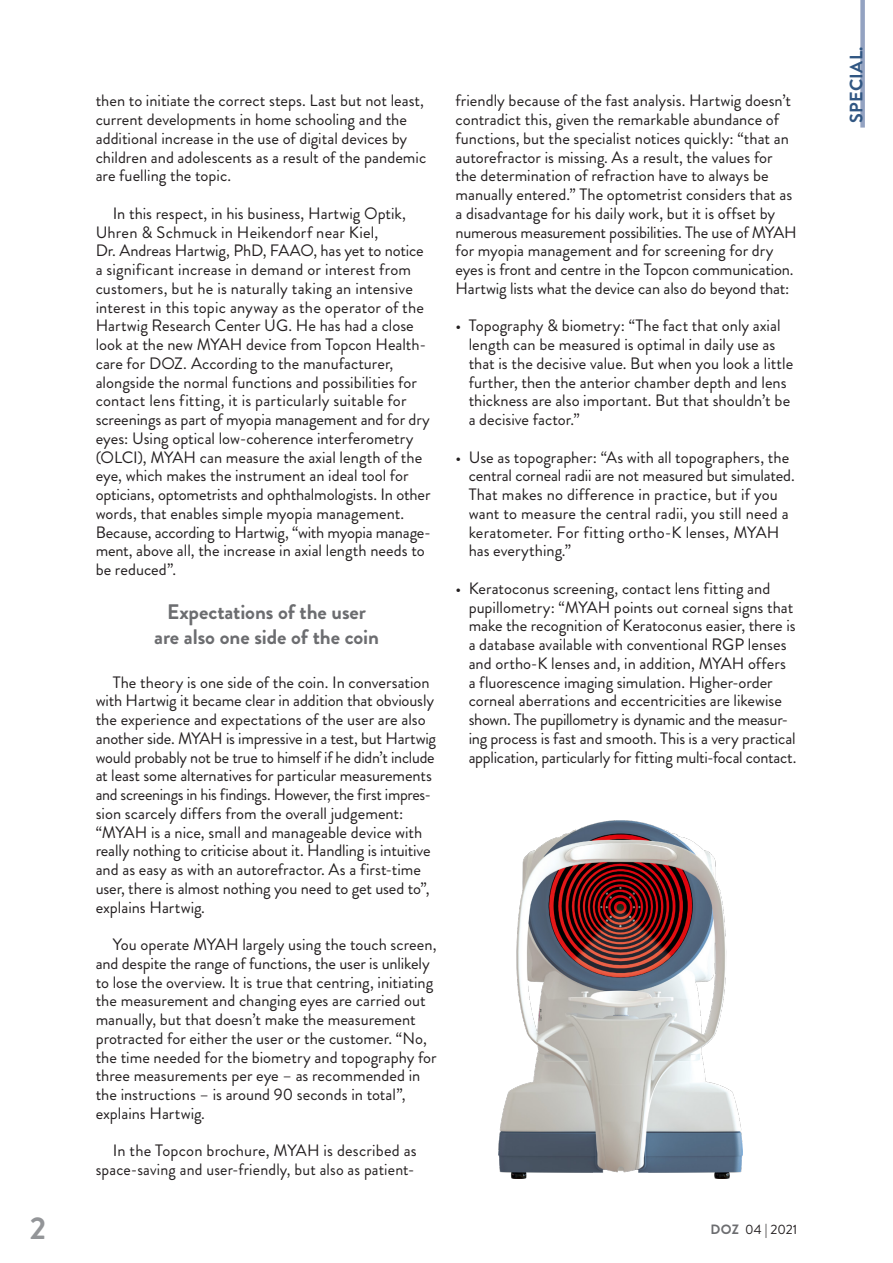
<style>
.page{position:relative;width:893px;height:1263px;background:#fff}
.page>*{position:absolute;margin:0;border:0;box-sizing:border-box;transform-origin:0 0}
.t1{font:700 31.5px "Brandon Grotesque";color:#939598}
.TC_tussentekstje_gri{font:700 21px/25.5px "Brandon Grotesque";letter-spacing:-.005em;color:#6c6d70;text-align:center}
._00-Rubrik{font:700 18px "Brandon Grotesque";letter-spacing:.02em;color:#315783}
.TC_body_brandon_DOZ{font:16.5px/18.8px "Brandon Grotesque";color:#231f20}
.t2{font:13.5px "Brandon Grotesque";color:#231f20}
.s1{font-weight:700;color:#6c6d70}
</style>
<div class="page">
<div style="left:860px;top:0;width:5px;height:128px;background:#93a2c1"></div>
<img style="left:499px;top:821px;width:244px;height:357px">
<p class="TC_body_brandon_DOZ" style="left:96px;top:91px;width:332px">then to initiate the correct steps. Last but not least, current developments in home schooling and the additional increase in the use of digital devices by children and adolescents as a result of the pandemic are fuelling the topic.</p>
<p class="TC_body_brandon_DOZ" style="left:96px;top:204px;width:337px;text-indent:17px">In this respect, in his business, Hartwig Optik, Uhren &amp; Schmuck in Heikendorf near Kiel,<br>Dr. Andreas Hartwig, PhD, FAAO, has yet to notice a significant increase in demand or interest from customers, but he is naturally taking an intensive interest in this topic anyway as the operator of the Hartwig Research Center UG. He has had a close look at the new MYAH device from Topcon Health&shy;care for DOZ. According to the manufacturer, alongside the normal functions and possibilities for contact lens fitting, it is particularly suitable for screenings as part of myopia management and for dry eyes: Using optical low-coherence interferometry (OLCI), MYAH can measure the axial length of the eye, which makes the instrument an ideal tool for opticians, optometrists and ophthalmologists. In other words, that enables simple myopia management.<br>Because, according to Hartwig, “with myopia manage&shy;ment, above all, the increase in axial length needs to be reduced”.</p>
<p class="TC_tussentekstje_gri" style="left:154px;top:599px;width:226px">Expectations of the user are also one side of the coin</p>
<p class="TC_body_brandon_DOZ" style="left:96px;top:673px;width:342px;text-indent:17px">The theory is one side of the coin. In conversation with Hartwig it became clear in addition that obviously the experience and expectations of the user are also another side. MYAH is impressive in a test, but Hartwig would probably not be true to himself if he didn’t include at least some alternatives for particular measurements and screenings in his findings. However, the first impres&shy;sion scarcely differs from the overall judgement: “MYAH is a nice, small and manageable device with really nothing to criticise about it. Handling is intuitive and as easy as with an autorefractor. As a first-time user, there is almost nothing you need to get used to”, explains Hartwig.</p>
<p class="TC_body_brandon_DOZ" style="left:96px;top:935px;width:343px;text-indent:17px">You operate MYAH largely using the touch screen, and despite the range of functions, the user is unlikely to lose the overview. It is true that centring, initiating the measurement and changing eyes are carried out manually, but that doesn’t make the measurement protracted for either the user or the customer. “No, the time needed for the biometry and topography for three measurements per eye – as recommended in the instructions – is around 90 seconds in total”, explains Hartwig.</p>
<p class="TC_body_brandon_DOZ" style="left:96px;top:1141px;width:323px;text-align:right">In the Topcon brochure, MYAH is described as space-saving and user-friendly, but also as patient-</p>
<p class="TC_body_brandon_DOZ" style="left:455px;top:91px;width:343px">friendly because of the fast analysis. Hartwig doesn’t contradict this, given the remarkable abundance of functions, but the specialist notices quickly: “that an autorefractor is missing. As a result, the values for the determination of refraction have to always be manually entered.” The optometrist considers that as a disadvantage for his daily work, but it is offset by numerous measurement possibilities. The use of MYAH for myopia management and for screening for dry eyes is front and centre in the Topcon communication.<br>Hartwig lists what the device can also do beyond that:</p>
<p class="TC_body_brandon_DOZ" style="left:469px;top:316px;width:326px;text-indent:-13px">• Topography &amp; biometry: “The fact that only axial length can be measured is optimal in daily use as that is the decisive value. But when you look a little further, then the anterior chamber depth and lens thickness are also important. But that shouldn’t be a decisive factor.”</p>
<p class="TC_body_brandon_DOZ" style="left:469px;top:448px;width:328px;text-indent:-13px">• Use as topographer: “As with all topographers, the central corneal radii are not measured but simulated.<br>That makes no difference in practice, but if you want to measure the central radii, you still need a keratometer. For fitting ortho-K lenses, MYAH has everything.”</p>
<p class="TC_body_brandon_DOZ" style="left:469px;top:579px;width:329px;text-indent:-13px">• Keratoconus screening, contact lens fitting and pupillometry: “MYAH points out corneal signs that make the recognition of Keratoconus easier, there is a database available with conventional RGP lenses and ortho-K lenses and, in addition, MYAH offers a fluorescence imaging simulation. Higher-order corneal aberrations and eccentricities are likewise shown. The pupillometry is dynamic and the measur&shy;ing process is fast and smooth. This is a very practical application, particularly for fitting multi-focal contact.</p>
<h1 class="t1" style="left:30px;top:1206px;width:18px">2</h1>
<p class="t2" style="left:711px;top:1220px;width:88px"><span class="s1">DOZ</span> 04 | 2021</p>
<p class="_00-Rubrik" style="left:844px;top:123px;width:78px;rotate:-90deg">SPECIAL.</p>
</div>
